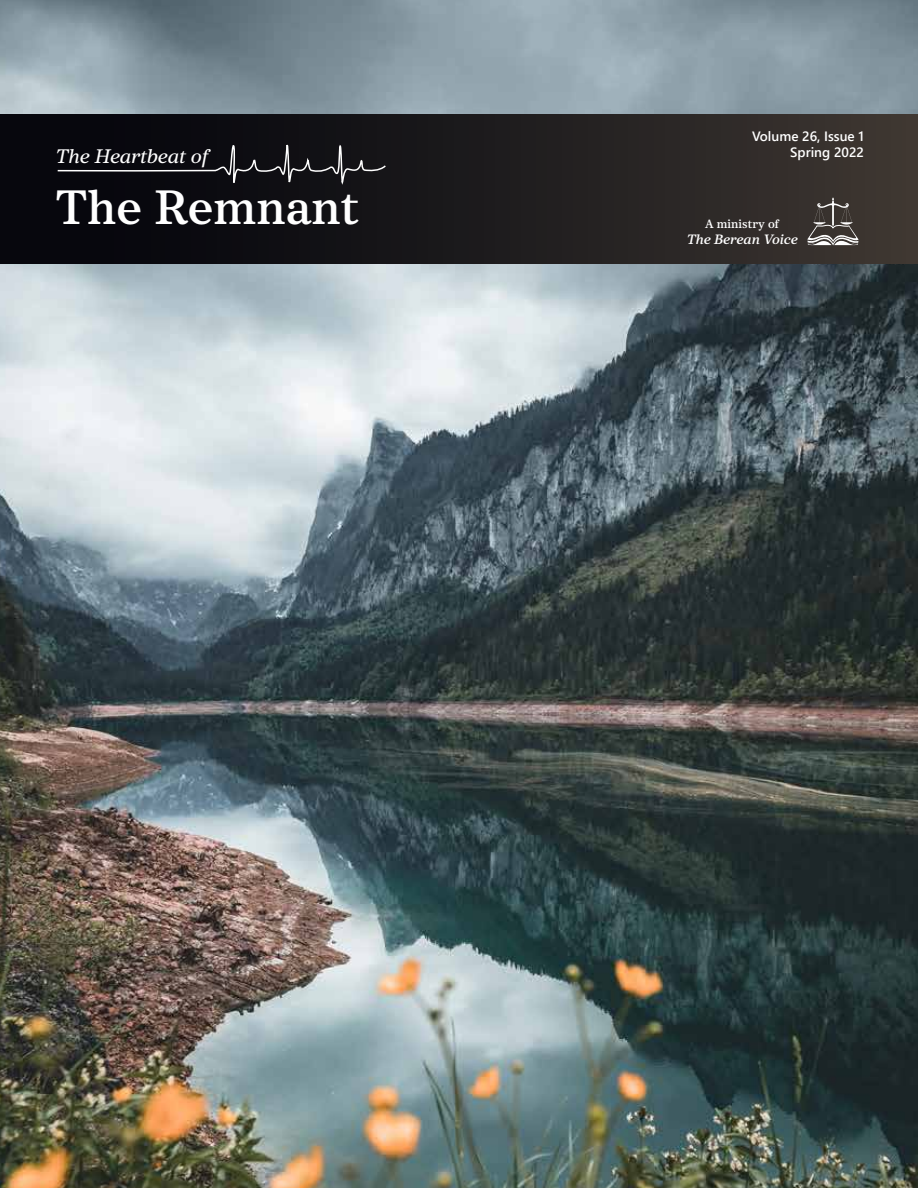
<style>
.page{position:relative;width:918px;height:1188px;background:#fff}
.page>*{position:absolute;margin:0;border:0;box-sizing:border-box;transform-origin:0 0}
.t1{font:700 48px "Core Serif N 55";color:#fff}
.t2{font:19.5px "Core Serif N 45 Medium It";color:#fff}
.t3{font:600 13.5px/16.2px "Segoe UI";color:#fff;text-align:right}
.t4{font:13.5px "Core Serif N 55 Bold It";color:#fff}
.t5{font:700 12px "Core Serif N 55";color:#fff}
</style>
<div class="page">
<img style="left:0;top:0;width:918px;height:1188px">
<div style="left:0;top:115px;width:918px;height:148px;background:linear-gradient(to right,#000008,#3c3531)"></div>
<svg style="left:56px;top:141px;width:331px;height:45px;background:#1a1a1e"></svg>
<svg style="left:807px;top:197px;width:52px;height:49px;background:#5e5956"></svg>
<h2 class="t2" style="left:56px;top:144px;width:154px">The Heartbeat of</h2>
<h1 class="t1" style="left:56px;top:177px;width:305px">The Remnant</h1>
<p class="t3" style="left:752px;top:127px;width:113px">Volume 26, Issue 1<br>Spring 2022</p>
<p class="t5" style="left:705px;top:216px;width:75px">A ministry of</p>
<p class="t4" style="left:687px;top:231px;width:112px">The Berean Voice</p>
</div>
